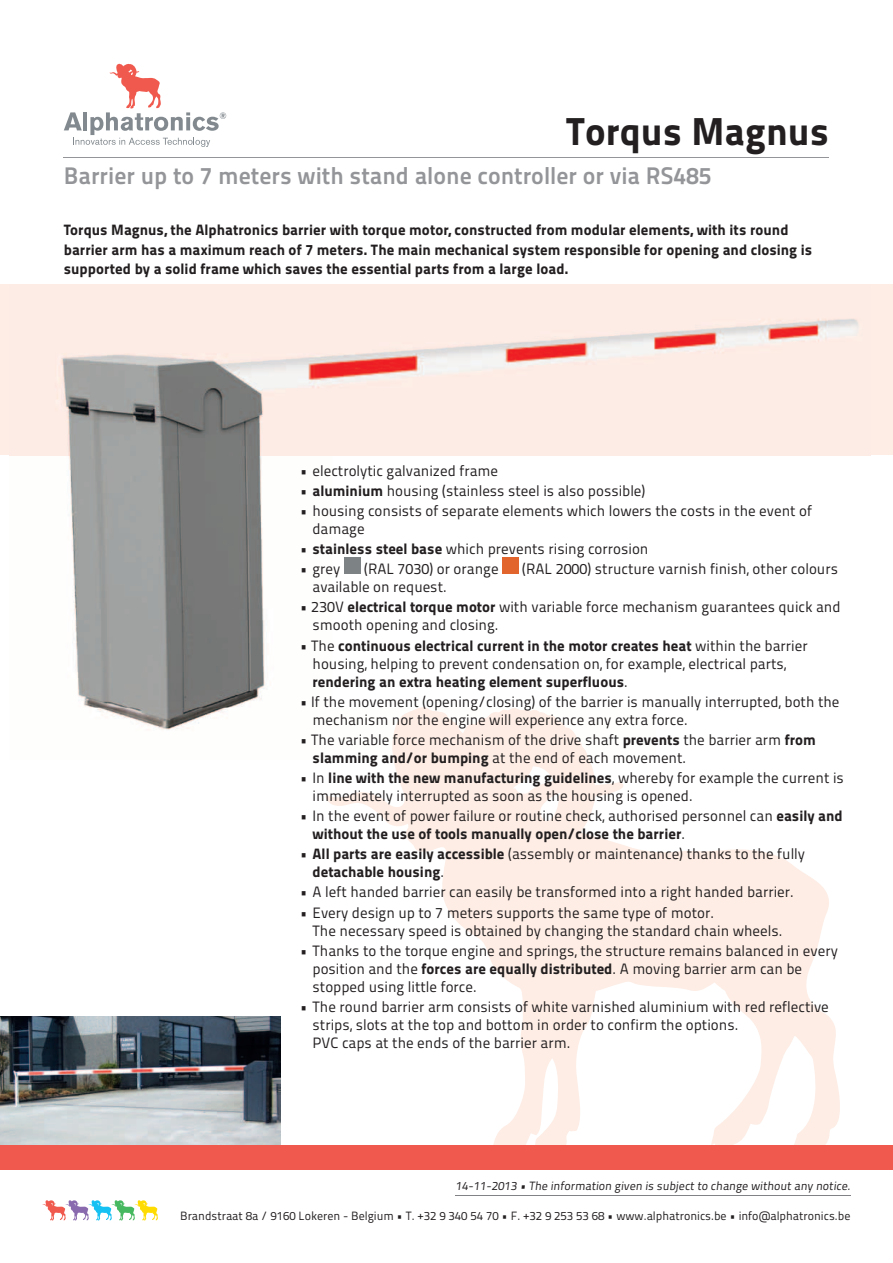
<style>
.page{position:relative;width:893px;height:1263px;background:#fff}
.page>*{position:absolute;margin:0;border:0;box-sizing:border-box;transform-origin:0 0}
.t1{font:39px "Titillium Maps 29 L 999 wt";color:#231f20}
.t2{font:24px "Titillium Maps 29 L 800 wt";color:#939598}
.t3{font:15px/18px "Titillium Maps 29 L 400 wt";color:#231f20}
.t4{font:15px/19.5px "Titillium Maps 29 L 999 wt";color:#231f20}
.t5{font:12px "Titillium Maps 29 L 400 wt";color:#231f20}
.s1{font-family:"Titillium Maps 29 L 999 wt"}
.s2{font-family:"Titillium Maps 29 L 400 wt"}
</style>
<div class="page">
<div style="left:0;top:285px;width:893px;height:170px;background:#fdede5"></div>
<svg style="left:325px;top:760px;width:515px;height:385px"></svg>
<div style="left:0;top:1145px;width:893px;height:24px;background:#f0594d"></div>
<svg style="left:64px;top:64px;width:162px;height:83px"></svg>
<hr style="left:64px;top:157px;width:765px;height:1px;background:#939598">
<svg style="left:43px;top:1200px;width:115px;height:20px"></svg>
<img style="left:10px;top:284px;width:861px;height:446px">
<img style="left:392px;top:707px;width:197px;height:53px">
<img style="left:0;top:1016px;width:281px;height:129px">
<hr style="left:455px;top:1195px;width:395px;height:1px;background:#808285">
<div style="left:344px;top:557px;width:17px;height:17px;background:#7d8384"></div>
<div style="left:502px;top:557px;width:17px;height:17px;background:#e3652e"></div>
<h1 class="t1" style="left:566px;top:101px;width:264px">Torqus Magnus</h1>
<h2 class="t2" style="left:64px;top:157px;width:649px">Barrier up to 7 meters with stand alone controller or via RS485</h2>
<p class="t4" style="left:64px;top:219px;width:750px">Torqus Magnus, the Alphatronics barrier with torque motor, constructed from modular elements, with its round barrier arm has a maximum reach of 7 meters. The main mechanical system responsible for opening and closing is supported by a solid frame which saves the essential parts from a large load.</p>
<p class="t3" style="left:300px;top:461px;width:200px">• electrolytic galvanized frame</p>
<p class="t3" style="left:300px;top:481px;width:347px">• <span class="s1">aluminium</span> housing (stainless steel is also possible)</p>
<p class="t3" style="left:313px;top:501px;width:501px;text-indent:-13px">• housing consists of separate elements which lowers the costs in the event of damage</p>
<p class="t3" style="left:300px;top:539px;width:350px">• <span class="s1">stainless steel base</span> which prevents rising corrosion</p>
<p class="t3" style="left:300px;top:559px;width:42px">• grey</p>
<p class="t3" style="left:364px;top:559px;width:136px">(RAL 7030) or orange</p>
<p class="t3" style="left:522px;top:559px;width:317px">(RAL 2000) structure varnish finish, other colours</p>
<p class="t3" style="left:313px;top:577px;width:136px">available on request.</p>
<p class="t3" style="left:313px;top:597px;width:529px;text-indent:-13px">• 230V <span class="s1">electrical torque motor</span> with variable force mechanism guarantees quick and smooth opening and closing.</p>
<p class="t4" style="left:300px;top:635px;width:509px"><span class="s2">• The</span> continuous electrical current in the motor creates heat <span class="s2">within the barrier</span></p>
<p class="t3" style="left:313px;top:653px;width:475px">housing, helping to prevent condensation on, for example, electrical parts,</p>
<p class="t4" style="left:313px;top:671px;width:317px">rendering an extra heating element superfluous<span class="s2">.</span></p>
<p class="t3" style="left:313px;top:692px;width:528px;text-indent:-13px">• If the movement (opening/closing) of the barrier is manually interrupted, both the mechanism nor the engine will experience any extra force.</p>
<p class="t3" style="left:313px;top:730px;width:505px;text-indent:-13px">• The variable force mechanism of the drive shaft <span class="s1">prevents</span> the barrier arm <span class="s1">from slamming and/or bumping</span> at the end of each movement.</p>
<p class="t4" style="left:300px;top:767px;width:546px"><span class="s2">• In</span> line with the new manufacturing guidelines<span class="s2">, whereby for example the current is</span></p>
<p class="t3" style="left:313px;top:786px;width:382px">immediately interrupted as soon as the housing is opened.</p>
<p class="t3" style="left:300px;top:806px;width:544px">• In the event of power failure or routine check, authorised personnel can <span class="s1">easily and</span></p>
<p class="t4" style="left:313px;top:823px;width:374px">without the use of tools manually open/close the barrier<span class="s2">.</span></p>
<p class="t3" style="left:300px;top:844px;width:507px">• <span class="s1">All parts are easily accessible</span> (assembly or maintenance) thanks to the fully</p>
<p class="t4" style="left:313px;top:861px;width:133px">detachable housing<span class="s2">.</span></p>
<p class="t3" style="left:300px;top:882px;width:496px">• A left handed barrier can easily be transformed into a right handed barrier.</p>
<p class="t3" style="left:313px;top:902px;width:471px;text-indent:-13px">• Every design up to 7 meters supports the same type of motor.<br>The necessary speed is obtained by changing the standard chain wheels.</p>
<p class="t3" style="left:313px;top:941px;width:527px;text-indent:-13px">• Thanks to the torque engine and springs, the structure remains balanced in every position and the <span class="s1">forces are equally distributed</span>. A moving barrier arm can be stopped using little force.</p>
<p class="t3" style="left:313px;top:997px;width:518px;text-indent:-13px">• The round barrier arm consists of white varnished aluminium with red reflective strips, slots at the top and bottom in order to confirm the options.<br>PVC caps at the ends of the barrier arm.</p>
<p class="t5" style="left:455px;top:1176px;width:399px">14-11-2013 • The information given is subject to change without any notice.</p>
<p class="t5" style="left:180px;top:1207px;width:672px">Brandstraat 8a / 9160 Lokeren - Belgium • T. +32 9 340 54 70 • F. +32 9 253 53 68 • www.alphatronics.be • info@alphatronics.be</p>
</div>
